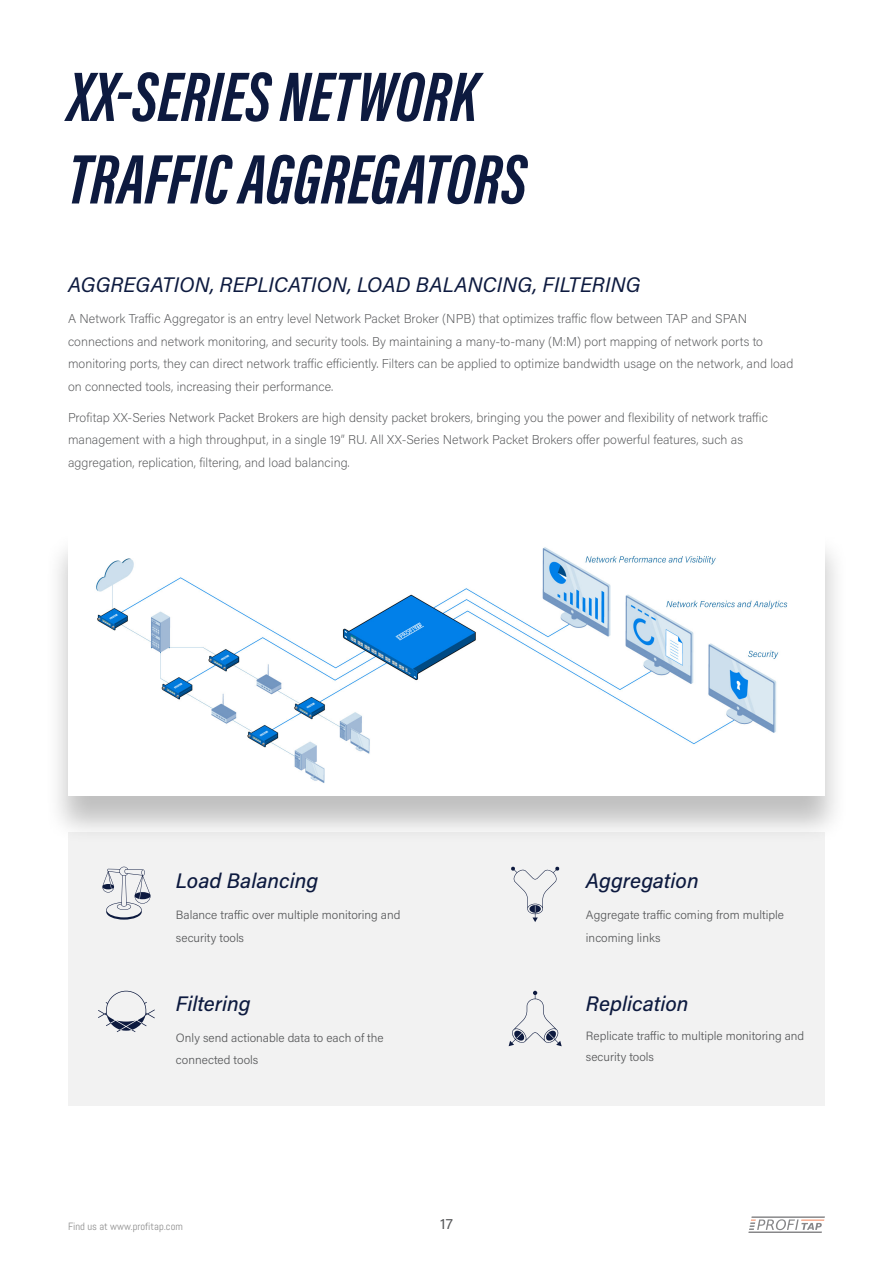
<style>
.page{position:relative;width:893px;height:1263px;background:#fff}
.page>*{position:absolute;margin:0;border:0;box-sizing:border-box;transform-origin:0 0}
.t1{font:italic 700 72px/82.5px "Acumin Pro Extra Cond";color:#0d1a3f}
.t2{font:italic 21px "Acumin Pro";letter-spacing:.01em;color:#0d1a3f}
.t3{font:italic 500 21px "Acumin Pro";color:#0d1a3f}
.t4{font:15px "Acumin Variable Concept";color:#58595b}
.t5{font:200 12.75px/22.5px "Acumin Pro";color:#58595b}
.t6{font:300 12px/22.5px "Acumin Pro";color:#58595b}
.t7{font:10.5px "Abel";color:#8c8c8c}
</style>
<div class="page">
<hr style="left:751px;top:1216px;width:74px;height:2px;background:#121217">
<hr style="left:748px;top:1231px;width:74px;height:2px;background:#121217">
<svg style="left:749px;top:1219px;width:73px;height:11px"></svg>
<hr style="left:801px;top:1219px;width:23px;height:2px;background:#f05921">
<div style="left:68px;top:832px;width:757px;height:274px;background:#f2f2f2"></div>
<svg style="left:102px;top:867px;width:49px;height:53px"></svg>
<svg style="left:511px;top:866px;width:48px;height:56px"></svg>
<svg style="left:98px;top:991px;width:57px;height:41px"></svg>
<svg style="left:509px;top:991px;width:53px;height:55px"></svg>
<div style="left:44px;top:531px;width:805px;height:314px;background:#000;opacity:.25"></div>
<img style="left:68px;top:531px;width:757px;height:264px">
<h1 class="t1" style="left:68px;top:55px;width:460px">XX-SERIES NETWORK<br>TRAFFIC AGGREGATORS</h1>
<h2 class="t2" style="left:68px;top:270px;width:574px">AGGREGATION, REPLICATION, LOAD BALANCING, FILTERING</h2>
<p class="t5" style="left:68px;top:307px;width:727px">A Network Traffic Aggregator is an entry level Network Packet Broker (NPB) that optimizes traffic flow between TAP and SPAN connections and network monitoring, and security tools. By maintaining a many-to-many (M:M) port mapping of network ports to monitoring ports, they can direct network traffic efficiently. Filters can be applied to optimize bandwidth usage on the network, and load on connected tools, increasing their performance.</p>
<p class="t5" style="left:68px;top:406px;width:701px">Profitap XX-Series Network Packet Brokers are high density packet brokers, bringing you the power and flexibility of network traffic management with a high throughput, in a single 19″ RU. All XX-Series Network Packet Brokers offer powerful features, such as aggregation, replication, filtering, and load balancing.</p>
<h2 class="t3" style="left:176px;top:866px;width:144px">Load Balancing</h2>
<p class="t6" style="left:176px;top:903px;width:226px">Balance traffic over multiple monitoring and security tools</p>
<h2 class="t3" style="left:176px;top:989px;width:76px">Filtering</h2>
<p class="t6" style="left:176px;top:1026px;width:209px">Only send actionable data to each of the connected tools</p>
<p class="t7" style="left:68px;top:1219px;width:116px">Find us at www.profitap.com</p>
<p class="t4" style="left:440px;top:1213px;width:14px">17</p>
<h2 class="t3" style="left:586px;top:866px;width:114px">Aggregation</h2>
<p class="t6" style="left:586px;top:903px;width:200px">Aggregate traffic coming from multiple incoming links</p>
<h2 class="t3" style="left:586px;top:989px;width:104px">Replication</h2>
<p class="t6" style="left:586px;top:1025px;width:220px;line-height:21px">Replicate traffic to multiple monitoring and security tools</p>
</div>
